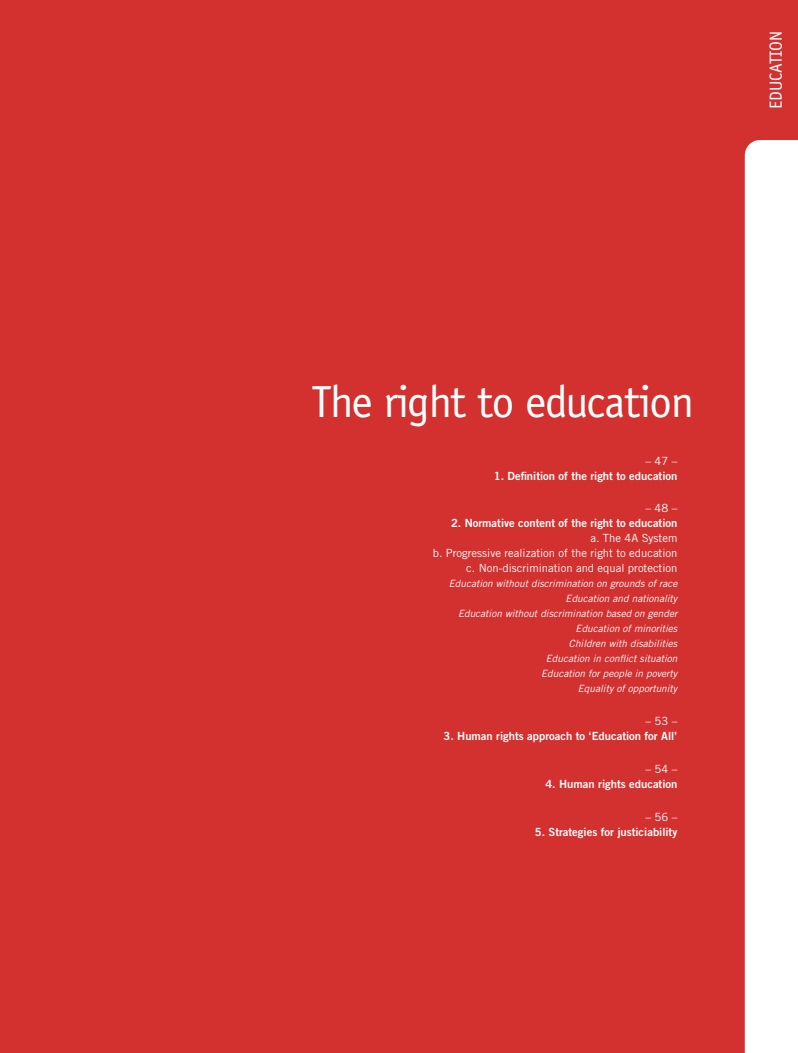
<style>
.page{position:relative;width:798px;height:1053px;background:#fff}
.page>*{position:absolute;margin:0;border:0;box-sizing:border-box;transform-origin:0 0}
.t1{font:45px "Officina Sans Std";letter-spacing:-.035em;color:#fff}
.t2{font:17.5px "Officina Sans Std";color:#fff}
.t3{font:11.25px "Trade Gothic LT Std Bd 2";color:#fff}
.t4{font:11.25px/15px "Trade Gothic LT Std";color:#fff;text-align:right}
.t5{font:italic 10px/15px "Trade Gothic LT Std";color:#fff;text-align:right}
</style>
<div class="page">
<div style="left:0;top:0;width:797px;height:1052px;background:#d23130"></div>
<div style="left:744px;top:140px;width:53px;height:912px;background:#fff"></div>
<h2 class="t2" style="left:765px;top:109px;width:80px;rotate:-90deg">Education</h2>
<h1 class="t1" style="left:311px;top:375px;width:384px">The right to education</h1>
<p class="t4" style="left:645px;top:453px;width:33px">– 47 –</p>
<p class="t3" style="left:493px;top:468px;width:185px">1. Definition of the right to education</p>
<p class="t4" style="left:645px;top:500px;width:33px">– 48 –</p>
<p class="t3" style="left:451px;top:516px;width:228px">2. Normative content of the right to education</p>
<p class="t4" style="left:432px;top:530px;width:246px">a. The 4A System<br>b. Progressive realization of the right to education c. Non-discrimination and equal protection</p>
<p class="t5" style="left:448px;top:576px;width:230px">Education without discrimination on grounds of race Education and nationality<br>Education without discrimination based on gender Education of minorities<br>Children with disabilities<br>Education in conflict situation<br>Education for people in poverty<br>Equality of opportunity</p>
<p class="t4" style="left:645px;top:713px;width:33px">– 53 –</p>
<p class="t3" style="left:443px;top:729px;width:235px">3. Human rights approach to ‘Education for All’</p>
<p class="t4" style="left:645px;top:761px;width:33px">– 54 –</p>
<p class="t3" style="left:545px;top:776px;width:133px">4. Human rights education</p>
<p class="t4" style="left:645px;top:809px;width:33px">– 56 –</p>
<p class="t3" style="left:534px;top:824px;width:144px">5. Strategies for justiciability</p>
</div>
